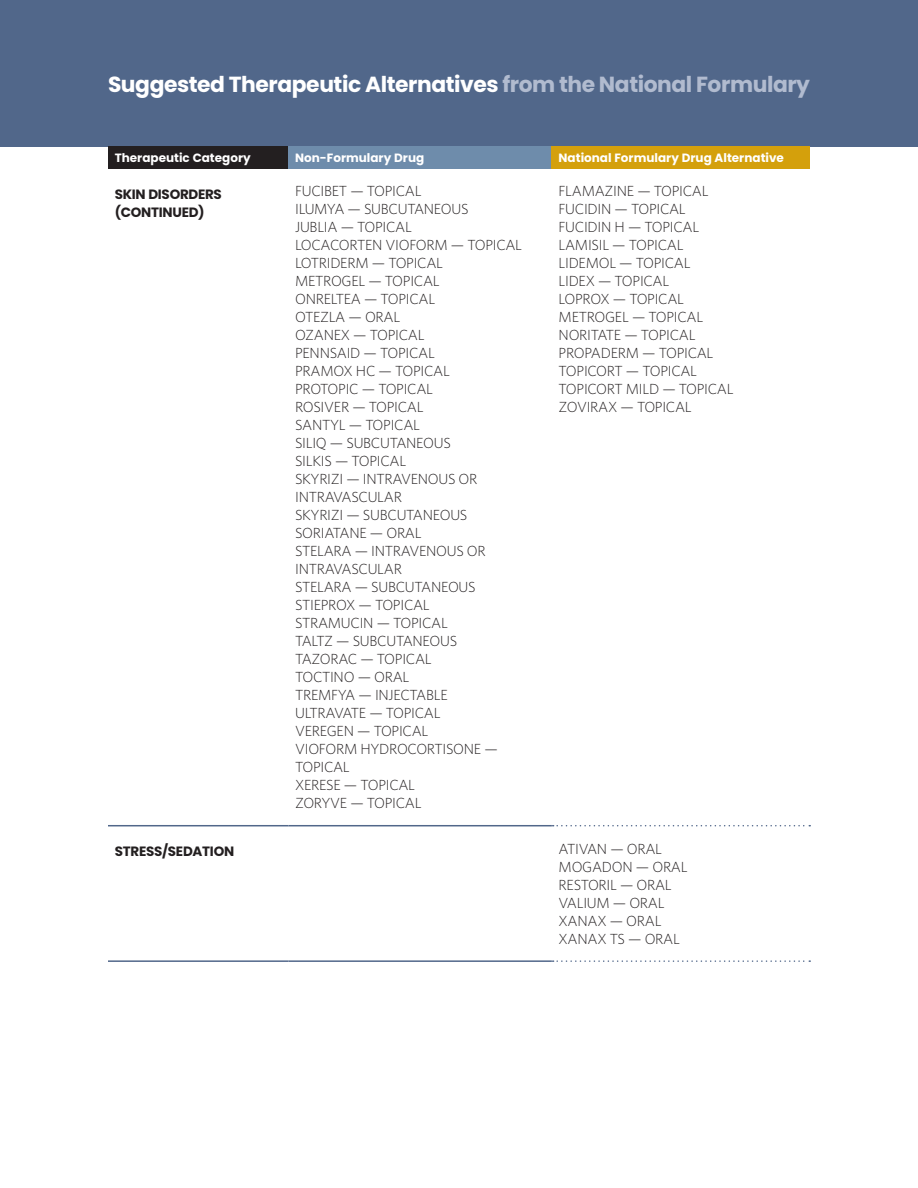
<style>
.page{position:relative;width:918px;height:1188px;background:#fff}
.page>*{position:absolute;margin:0;border:0;box-sizing:border-box;transform-origin:0 0}
.t1{font:700 21.9px "Poppins";letter-spacing:-.02em;color:#fff}
.Drug_Listing{font:300 14.7px/18px "Whitney";letter-spacing:-.02em;color:#231f20}
.Illness{font:700 13.5px/18px "Poppins";letter-spacing:-.02em;color:#231f20}
.Drug_Listing-2{font:700 12px "Poppins";color:#fff}
.s1{color:#b1bbcf}
</style>
<div class="page">
<div style="left:0;top:0;width:918px;height:146px;background:#51678a"></div>
<div style="left:108px;top:146px;width:180px;height:23px;background:#231f20"></div>
<div style="left:288px;top:146px;width:264px;height:23px;background:#6e8cab"></div>
<div style="left:552px;top:146px;width:258px;height:23px;background:#d4a00c"></div>
<svg style="left:553px;top:825px;width:257px;height:1px"></svg>
<svg style="left:553px;top:960px;width:257px;height:2px"></svg>
<hr style="left:108px;top:825px;width:180px;height:1px;background:#51678a">
<hr style="left:288px;top:825px;width:264px;height:1px;background:#51678a">
<hr style="left:108px;top:960px;width:180px;height:2px;background:#51678a">
<hr style="left:288px;top:960px;width:264px;height:2px;background:#51678a">
<p class="t1" style="left:108px;top:72px;width:704px">Suggested Therapeutic Alternatives <span class="s1">from the National Formulary</span></p>
<p class="Drug_Listing-2" style="left:115px;top:151px;width:138px">Therapeutic Category</p>
<p class="Drug_Listing-2" style="left:295px;top:151px;width:131px">Non-Formulary Drug</p>
<p class="Drug_Listing-2" style="left:559px;top:151px;width:227px">National Formulary Drug Alternative</p>
<p class="Illness" style="left:115px;top:185px;width:109px">SKIN DISORDERS (CONTINUED)</p>
<p class="Drug_Listing" style="left:295px;top:182px;width:128px">FUCIBET — TOPICAL</p>
<p class="Drug_Listing" style="left:559px;top:182px;width:151px">FLAMAZINE — TOPICAL</p>
<p class="Drug_Listing" style="left:559px;top:200px;width:129px">FUCIDIN — TOPICAL</p>
<p class="Drug_Listing" style="left:559px;top:218px;width:142px">FUCIDIN H — TOPICAL</p>
<p class="Drug_Listing" style="left:559px;top:236px;width:126px">LAMISIL — TOPICAL</p>
<p class="Drug_Listing" style="left:559px;top:254px;width:133px">LIDEMOL — TOPICAL</p>
<p class="Drug_Listing" style="left:559px;top:272px;width:112px">LIDEX — TOPICAL</p>
<p class="Drug_Listing" style="left:559px;top:290px;width:127px">LOPROX — TOPICAL</p>
<p class="Drug_Listing" style="left:559px;top:308px;width:146px">METROGEL — TOPICAL</p>
<p class="Drug_Listing" style="left:559px;top:326px;width:139px">NORITATE — TOPICAL</p>
<p class="Drug_Listing" style="left:559px;top:344px;width:156px">PROPADERM — TOPICAL</p>
<p class="Drug_Listing" style="left:559px;top:362px;width:140px">TOPICORT — TOPICAL</p>
<p class="Drug_Listing" style="left:559px;top:380px;width:176px">TOPICORT MILD — TOPICAL</p>
<p class="Drug_Listing" style="left:559px;top:398px;width:135px">ZOVIRAX — TOPICAL</p>
<p class="Drug_Listing" style="left:295px;top:200px;width:175px">ILUMYA — SUBCUTANEOUS</p>
<p class="Drug_Listing" style="left:295px;top:218px;width:118px">JUBLIA — TOPICAL</p>
<p class="Drug_Listing" style="left:295px;top:236px;width:229px">LOCACORTEN VIOFORM — TOPICAL</p>
<p class="Drug_Listing" style="left:295px;top:254px;width:149px">LOTRIDERM — TOPICAL</p>
<p class="Drug_Listing" style="left:295px;top:272px;width:146px">METROGEL — TOPICAL</p>
<p class="Drug_Listing" style="left:295px;top:290px;width:142px">ONRELTEA — TOPICAL</p>
<p class="Drug_Listing" style="left:295px;top:308px;width:107px">OTEZLA — ORAL</p>
<p class="Drug_Listing" style="left:295px;top:326px;width:131px">OZANEX — TOPICAL</p>
<p class="Drug_Listing" style="left:295px;top:344px;width:141px">PENNSAID — TOPICAL</p>
<p class="Drug_Listing" style="left:295px;top:362px;width:156px">PRAMOX HC — TOPICAL</p>
<p class="Drug_Listing" style="left:295px;top:380px;width:139px">PROTOPIC — TOPICAL</p>
<p class="Drug_Listing" style="left:295px;top:398px;width:130px">ROSIVER — TOPICAL</p>
<p class="Drug_Listing" style="left:295px;top:416px;width:126px">SANTYL — TOPICAL</p>
<p class="Drug_Listing" style="left:295px;top:434px;width:157px">SILIQ — SUBCUTANEOUS</p>
<p class="Drug_Listing" style="left:295px;top:452px;width:113px">SILKIS — TOPICAL</p>
<p class="Drug_Listing" style="left:295px;top:470px;width:184px">SKYRIZI — INTRAVENOUS OR</p>
<p class="Drug_Listing" style="left:295px;top:488px;width:108px">INTRAVASCULAR</p>
<p class="Drug_Listing" style="left:295px;top:506px;width:174px">SKYRIZI — SUBCUTANEOUS</p>
<p class="Drug_Listing" style="left:295px;top:524px;width:128px">SORIATANE — ORAL</p>
<p class="Drug_Listing" style="left:295px;top:542px;width:192px">STELARA — INTRAVENOUS OR</p>
<p class="Drug_Listing" style="left:295px;top:560px;width:108px">INTRAVASCULAR</p>
<p class="Drug_Listing" style="left:295px;top:578px;width:182px">STELARA — SUBCUTANEOUS</p>
<p class="Drug_Listing" style="left:295px;top:596px;width:136px">STIEPROX — TOPICAL</p>
<p class="Drug_Listing" style="left:295px;top:614px;width:154px">STRAMUCIN — TOPICAL</p>
<p class="Drug_Listing" style="left:295px;top:632px;width:164px">TALTZ — SUBCUTANEOUS</p>
<p class="Drug_Listing" style="left:295px;top:650px;width:138px">TAZORAC — TOPICAL</p>
<p class="Drug_Listing" style="left:295px;top:668px;width:116px">TOCTINO — ORAL</p>
<p class="Drug_Listing" style="left:295px;top:686px;width:154px">TREMFYA — INJECTABLE</p>
<p class="Drug_Listing" style="left:295px;top:704px;width:147px">ULTRAVATE — TOPICAL</p>
<p class="Drug_Listing" style="left:295px;top:722px;width:135px">VEREGEN — TOPICAL</p>
<p class="Drug_Listing" style="left:295px;top:740px;width:204px">VIOFORM HYDROCORTISONE —<br>TOPICAL</p>
<p class="Drug_Listing" style="left:295px;top:776px;width:122px">XERESE — TOPICAL</p>
<p class="Drug_Listing" style="left:295px;top:794px;width:128px">ZORYVE — TOPICAL</p>
<p class="Illness" style="left:115px;top:843px;width:121px">STRESS/SEDATION</p>
<p class="Drug_Listing" style="left:559px;top:839px;width:105px">ATIVAN — ORAL</p>
<p class="Drug_Listing" style="left:559px;top:857px;width:130px">MOGADON — ORAL</p>
<p class="Drug_Listing" style="left:559px;top:875px;width:115px">RESTORIL — ORAL</p>
<p class="Drug_Listing" style="left:559px;top:893px;width:107px">VALIUM — ORAL</p>
<p class="Drug_Listing" style="left:559px;top:911px;width:104px">XANAX — ORAL</p>
<p class="Drug_Listing" style="left:559px;top:929px;width:123px">XANAX TS — ORAL</p>
</div>
